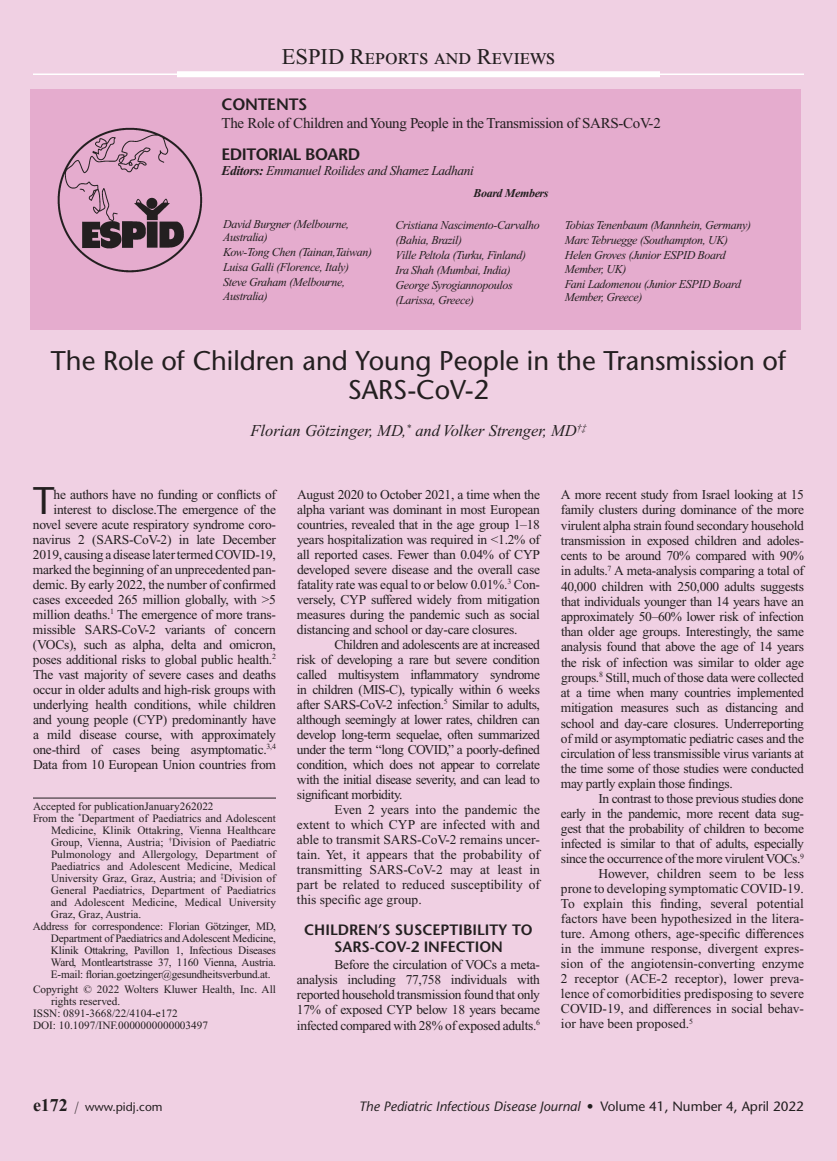
<style>
.page{position:relative;width:837px;height:1161px;background:#f0d0e3}
.page>*{position:absolute;margin:0;border:0;box-sizing:border-box;transform-origin:0 0}
.t1{font:500 38.4px "Stone Sans Std";color:#231f20}
.t2{font:500 27px/28.5px "Stone Sans Std";color:#231f20;text-align:center}
.t3{font:22.5px "Times New Roman PS Std";color:#231f20}
.t4{font:italic 16.5px "Times New Roman PS Std";color:#231f20}
.t5{font:600 16.5px "Stone Sans Std";letter-spacing:-.03em;color:#231f20}
.t6{font:15px "Times New Roman PS Std";letter-spacing:-.02em;color:#231f20}
.t7{font:600 15px/16.5px "Stone Sans Std";color:#231f20;text-align:center}
.t8{font:13.5px/15px "Times New Roman PS Std";letter-spacing:-.02em;color:#231f20;text-align:justify}
.t9{font:13.5px "Times New Roman PS Std";color:#231f20}
.t10{font:italic 500 13.5px "Stone Sans Std";color:#231f20}
.t11{font:italic 13.5px "Times New Roman PS Std";letter-spacing:-.03em;color:#231f20}
.t12{font:italic 12px/15px "Times New Roman PS Std";letter-spacing:-.03em;color:#231f20}
.t13{font:500 12px "Stone Sans Std";color:#231f20}
.t14{font:italic 700 12px "Times New Roman PS Std";letter-spacing:-.03em;color:#231f20}
.t15{font:11.25px/12px "Times New Roman PS Std";color:#231f20}
.t16{font:11.25px "Times New Roman PS Std";letter-spacing:-.02em;color:#231f20}
.s1{font-weight:700}
.s2{font-family:"Times New Roman PS Std";font-weight:700;font-size:18px}
.s3{font-family:"Times New Roman PS Std";font-weight:400;font-style:italic;font-size:13.5px}
.s4{font-style:normal}
</style>
<div class="page">
<div style="left:30px;top:89px;width:771px;height:241px;background:#e5acce"></div>
<img style="left:57px;top:127px;width:146px;height:146px">
<hr style="left:33px;top:73px;width:771px;height:2px;background:#fff">
<div style="left:177px;top:71px;width:483px;height:6px;background:#fff"></div>
<hr style="left:33px;top:798px;width:243px;height:1px;background:#231f20">
<h3 class="t3" style="left:282px;top:44px;width:275px">ESPID Reports and Reviews</h3>
<p class="t5" style="left:222px;top:94px;width:87px">CONTENTS</p>
<p class="t6" style="left:222px;top:114px;width:441px">The Role of Children and Young People in the Transmission of SARS-CoV-2</p>
<p class="t5" style="left:222px;top:144px;width:140px">EDITORIAL BOARD</p>
<p class="t11" style="left:222px;top:163px;width:254px"><span class="s1">Editors:</span> Emmanuel Roilides and Shamez Ladhani</p>
<p class="t14" style="left:473px;top:187px;width:77px">Board Members</p>
<p class="t12" style="left:396px;top:218px;width:146px">Cristiana Nascimento-Carvalho (Bahia, Brazil)<br>Ville Peltola (Turku, Finland)<br>Ira Shah (Mumbai, India)<br>George Syrogiannopoulos (Larissa, Greece)</p>
<p class="t12" style="left:223px;top:217px;width:127px;line-height:13.5px">David Burgner (Melbourne,<br>Australia)</p>
<p class="t12" style="left:223px;top:245px;width:150px">Kow-Tong Chen (Tainan,Taiwan)<br>Luisa Galli (Florence, Italy)<br>Steve Graham (Melbourne,</p>
<p class="t12" style="left:223px;top:288px;width:46px">Australia)</p>
<p class="t12" style="left:565px;top:218px;width:188px">Tobias Tenenbaum (Mannhein, Germany)<br>Marc Tebruegge (Southampton, UK)<br>Helen Groves (Junior ESPID Board</p>
<p class="t12" style="left:565px;top:261px;width:178px">Member, UK)<br>Fani Ladomenou (Junior ESPID Board</p>
<p class="t12" style="left:565px;top:290px;width:79px">Member, Greece)</p>
<h2 class="t2" style="left:51px;top:347px;width:737px">The Role of Children and Young People in the Transmission of<br>SARS-CoV-2</h2>
<p class="t4" style="left:250px;top:422px;width:338px">Florian Götzinger, MD,<sup>*</sup> and Volker Strenger, MD<sup>†‡</sup></p>
<h1 class="t1" style="left:33px;top:478px;width:23px">T</h1>
<p class="t8" style="left:33px;top:487px;width:245px;text-align:right">he authors have no funding or conflicts of interest to disclose.The emergence of the novel severe acute respiratory syndrome coro&shy;navirus 2 (SARS-CoV-2) in late December 2019, causing a disease later termed COVID-19, marked the beginning of an unprecedented pan&shy;demic. By early 2022, the number of confirmed cases exceeded 265 million globally, with &gt;5 million deaths.<sup>1</sup> The emergence of more trans&shy;missible SARS-CoV-2 variants of concern (VOCs), such as alpha, delta and omicron, poses additional risks to global public health.<sup>2<br></sup>The vast majority of severe cases and deaths occur in older adults and high-risk groups with underlying health conditions, while children and young people (CYP) predominantly have a mild disease course, with approximately one-third of cases being asymptomatic.<sup>3,4<br></sup>Data from 10 European Union countries from</p>
<p class="t8" style="left:297px;top:487px;width:245px">August 2020 to October 2021, a time when the alpha variant was dominant in most European countries, revealed that in the age group 1–18 years hospitalization was required in &lt;1.2% of all reported cases. Fewer than 0.04% of CYP developed severe disease and the overall case fatality rate was equal to or below 0.01%.<sup>3</sup> Con&shy;versely, CYP suffered widely from mitigation measures during the pandemic such as social distancing and school or day-care closures.</p>
<p class="t8" style="left:297px;top:637px;width:245px;text-indent:38px">Children and adolescents are at increased risk of developing a rare but severe condition called multisystem inflammatory syndrome in children (MIS-C), typically within 6 weeks after SARS-CoV-2 infection.<sup>5</sup> Similar to adults, although seemingly at lower rates, children can develop long-term sequelae, often summarized under the term “long COVID,” a poorly-defined condition, which does not appear to correlate with the initial disease severity, and can lead to significant morbidity.</p>
<p class="t8" style="left:297px;top:802px;width:245px;text-indent:38px">Even 2 years into the pandemic the extent to which CYP are infected with and able to transmit SARS-CoV-2 remains uncer&shy;tain. Yet, it appears that the probability of transmitting SARS-CoV-2 may at least in part be related to reduced susceptibility of this specific age group.</p>
<p class="t7" style="left:304px;top:922px;width:230px">CHILDREN’S SUSCEPTIBILITY TO<br>SARS-COV-2 INFECTION</p>
<p class="t8" style="left:297px;top:957px;width:245px;text-indent:38px">Before the circulation of VOCs a meta&shy;analysis including 77,758 individuals with reported household transmission found that only 17% of exposed CYP below 18 years became infected compared with 28% of exposed adults.<sup>6</sup></p>
<p class="t15" style="left:33px;top:800px;width:182px">Accepted for publicationJanuary262022</p>
<p class="t15" style="left:33px;top:812px;width:245px">From the <sup>*</sup>Department of Paediatrics and Adolescent</p>
<p class="t15" style="left:51px;top:824px;width:226px">Medicine, Klinik Ottakring, Vienna Healthcare</p>
<p class="t15" style="left:51px;top:836px;width:226px">Group, Vienna, Austria; <sup>†</sup>Division of Paediatric</p>
<p class="t15" style="left:51px;top:848px;width:226px">Pulmonology and Allergology, Department of</p>
<p class="t15" style="left:51px;top:860px;width:227px">Paediatrics and Adolescent Medicine, Medical</p>
<p class="t15" style="left:51px;top:872px;width:226px">University Graz, Graz, Austria; and <sup>‡</sup>Division of</p>
<p class="t15" style="left:51px;top:884px;width:226px">General Paediatrics, Department of Paediatrics</p>
<p class="t15" style="left:51px;top:896px;width:227px">and Adolescent Medicine, Medical University</p>
<p class="t15" style="left:51px;top:908px;width:92px">Graz, Graz, Austria.</p>
<p class="t16" style="left:33px;top:920px;width:244px">Address for correspondence: Florian Götzinger, MD,</p>
<p class="t16" style="left:51px;top:932px;width:227px">Department of Paediatrics and Adolescent Medicine,</p>
<p class="t16" style="left:51px;top:944px;width:227px">Klinik Ottakring, Pavillon 1, Infectious Diseases</p>
<p class="t16" style="left:51px;top:956px;width:227px">Ward, Montleartstrasse 37, 1160 Vienna, Austria.</p>
<p class="t16" style="left:51px;top:968px;width:221px">E-mail: florian.goetzinger@gesundheitsverbund.at.</p>
<p class="t15" style="left:51px;top:983px;width:227px;text-indent:-18px">Copyright © 2022 Wolters Kluwer Health, Inc. All rights reserved.</p>
<p class="t15" style="left:33px;top:1007px;width:177px">ISSN: 0891-3668/22/4104-e172<br>DOI: 10.1097/INF.0000000000003497</p>
<p class="t8" style="left:561px;top:487px;width:245px">A more recent study from Israel looking at 15 family clusters during dominance of the more virulent alpha strain found secondary household transmission in exposed children and adoles&shy;cents to be around 70% compared with 90% in adults.<sup>7</sup> A meta-analysis comparing a total of 40,000 children with 250,000 adults suggests that individuals younger than 14 years have an approximately 50–60% lower risk of infection than older age groups. Interestingly, the same analysis found that above the age of 14 years the risk of infection was similar to older age groups.<sup>8</sup> Still, much of those data were collected at a time when many countries implemented mitigation measures such as distancing and school and day-care closures. Underreporting of mild or asymptomatic pediatric cases and the circulation of less transmissible virus variants at the time some of those studies were conducted may partly explain those findings.</p>
<p class="t8" style="left:599px;top:792px;width:207px">In contrast to those previous studies done</p>
<p class="t8" style="left:561px;top:807px;width:244px">early in the pandemic, more recent data sug-</p>
<p class="t8" style="left:561px;top:822px;width:245px">gest that the probability of children to become</p>
<p class="t8" style="left:561px;top:837px;width:245px">infected is similar to that of adults, especially</p>
<p class="t8" style="left:561px;top:852px;width:245px">since the occurrence of the more virulent VOCs.<sup>9</sup></p>
<p class="t9" style="left:598px;top:867px;width:207px">However, children seem to be less</p>
<p class="t9" style="left:561px;top:882px;width:244px">prone to developing symptomatic COVID-19.</p>
<p class="t9" style="left:561px;top:897px;width:245px">To explain this finding, several potential</p>
<p class="t9" style="left:561px;top:912px;width:244px">factors have been hypothesized in the litera-</p>
<p class="t9" style="left:561px;top:927px;width:245px">ture. Among others, age-specific differences</p>
<p class="t9" style="left:561px;top:942px;width:244px">in the immune response, divergent expres-</p>
<p class="t9" style="left:561px;top:957px;width:245px">sion of the angiotensin-converting enzyme</p>
<p class="t9" style="left:561px;top:972px;width:245px">2 receptor (ACE-2 receptor), lower preva-</p>
<p class="t9" style="left:561px;top:987px;width:245px">lence of comorbidities predisposing to severe</p>
<p class="t9" style="left:561px;top:1002px;width:245px">COVID-19, and differences in social behav-</p>
<p class="t8" style="left:561px;top:1016px;width:134px">ior have been proposed.<sup>5</sup></p>
<p class="t13" style="left:33px;top:1099px;width:131px"><span class="s2">e172</span> <span class="s3">|</span> www.pidj.com</p>
<p class="t10" style="left:359px;top:1098px;width:447px">The Pediatric Infectious Disease Journal <span class="s4">• Volume 41, Number 4, April 2022</span></p>
</div>
